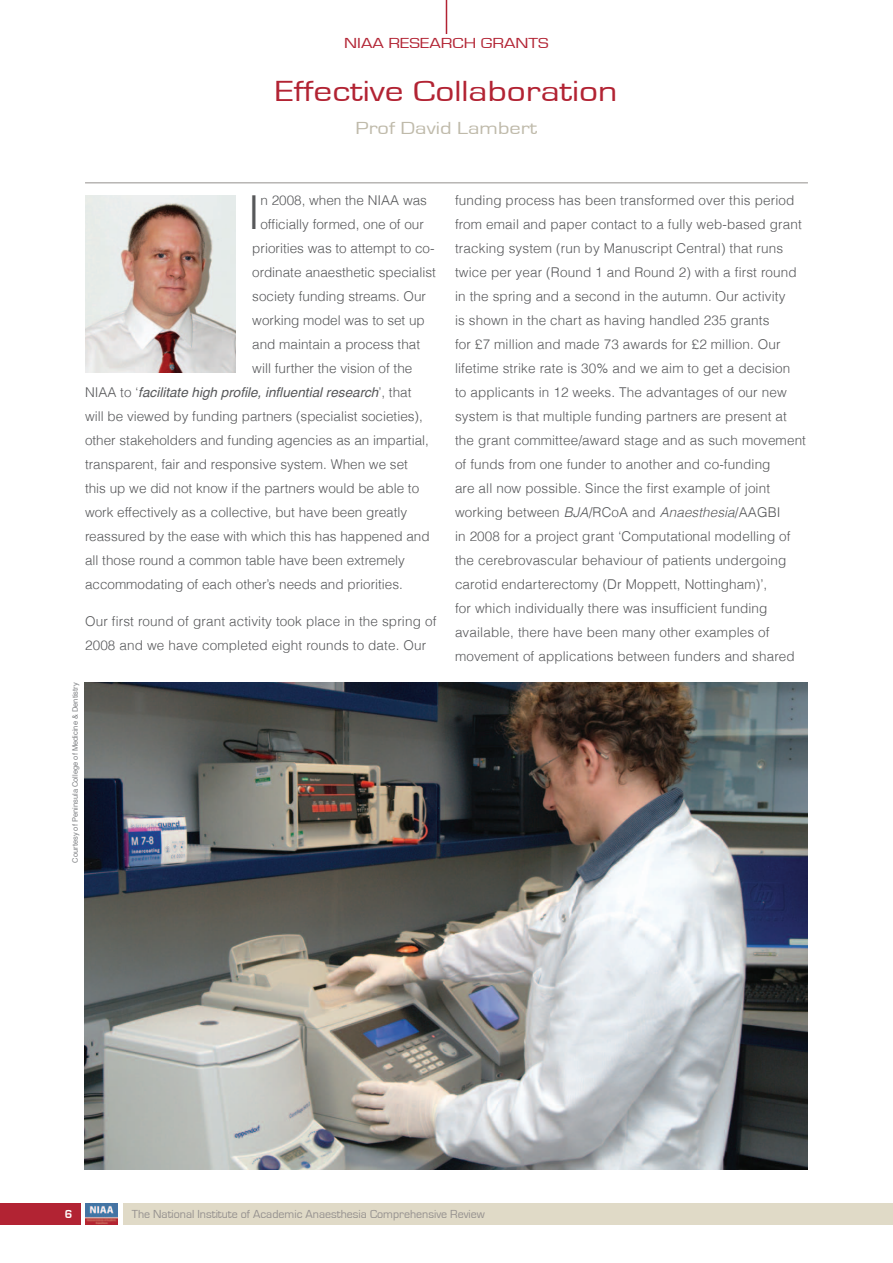
<style>
.page{position:relative;width:893px;height:1263px;background:#fff}
.page>*{position:absolute;margin:0;border:0;box-sizing:border-box;transform-origin:0 0}
.t1{font:300 46.8px "Helvetica";color:#57585a}
.t2{font:30px "Eurostile";color:#b22333;scale:1.25 1}
.t3{font:18px "Eurostile";color:#bfbaaa;scale:1.25 1}
.t4{font:15px "Eurostile";color:#b22333;scale:1.25 1}
.t5{font:300 13.5px/24px "Helvetica";letter-spacing:.01em;color:#57585a}
.t6{font:italic 13.5px "Helvetica";color:#57585a}
.t7{font:12px "Eurostile";color:#94908e}
.t8{font:700 12px "Eurostile";color:#fff}
.t9{font:7.5px "Helvetica";color:#808285}
.s1{font-weight:300;font-style:normal}
.s2{font-style:italic}
</style>
<div class="page">
<div style="left:0;top:1203px;width:81px;height:22px;background:#b22333"></div>
<img style="left:85px;top:1203px;width:33px;height:22px">
<div style="left:123px;top:1203px;width:770px;height:22px;background:#e0dac7"></div>
<hr style="left:85px;top:182px;width:723px;height:1px;background:#94908e">
<hr style="left:446px;top:0;width:1px;height:34px;background:#b22333">
<img style="left:85px;top:196px;width:150px;height:176px">
<img style="left:85px;top:682px;width:723px;height:487px">
<p class="t4" style="left:344px;top:35px;width:165px">NIAA RESEARCH GRANTS</p>
<h2 class="t2" style="left:275px;top:75px;width:275px">Effective Collaboration</h2>
<h3 class="t3" style="left:355px;top:118px;width:147px">Prof David Lambert</h3>
<h1 class="t1" style="left:247px;top:183px;width:15px">I</h1>
<p class="t5" style="left:260px;top:188px;width:168px">n 2008, when the NIAA was</p>
<p class="t5" style="left:260px;top:212px;width:165px">officially formed, one of our</p>
<p class="t5" style="left:252px;top:236px;width:184px">priorities was to attempt to co-</p>
<p class="t5" style="left:252px;top:260px;width:185px">ordinate anaesthetic specialist</p>
<p class="t5" style="left:252px;top:284px;width:175px">society funding streams. Our</p>
<p class="t5" style="left:252px;top:308px;width:174px">working model was to set up</p>
<p class="t5" style="left:252px;top:332px;width:169px">and maintain a process that</p>
<p class="t5" style="left:252px;top:356px;width:162px">will further the vision of the</p>
<p class="t6" style="left:85px;top:382px;width:328px"><span class="s1">NIAA to ‘</span>facilitate high profile, influential research<span class="s1">’, that</span></p>
<p class="t5" style="left:85px;top:404px;width:339px">will be viewed by funding partners (specialist societies),</p>
<p class="t5" style="left:85px;top:428px;width:345px">other stakeholders and funding agencies as an impartial,</p>
<p class="t5" style="left:85px;top:452px;width:324px">transparent, fair and responsive system. When we set</p>
<p class="t5" style="left:85px;top:476px;width:336px">this up we did not know if the partners would be able to</p>
<p class="t5" style="left:85px;top:500px;width:324px">work effectively as a collective, but have been greatly</p>
<p class="t5" style="left:85px;top:524px;width:346px">reassured by the ease with which this has happened and</p>
<p class="t5" style="left:85px;top:548px;width:321px">all those round a common table have been extremely</p>
<p class="t5" style="left:85px;top:572px;width:319px">accommodating of each other’s needs and priorities.</p>
<p class="t5" style="left:85px;top:609px;width:353px">Our first round of grant activity took place in the spring of<br>2008 and we have completed eight rounds to date. Our</p>
<p class="t9" style="left:69px;top:863px;width:182px;rotate:-90deg">Courtesy of Peninsula College of Medicine &amp; Dentistry</p>
<p class="t5" style="left:455px;top:188px;width:353px">funding process has been transformed over this period from email and paper contact to a fully web-based grant tracking system (run by Manuscript Central) that runs twice per year (Round 1 and Round 2) with a first round in the spring and a second in the autumn. Our activity<br>is shown in the chart as having handled 235 grants<br>for £7 million and made 73 awards for £2 million. Our lifetime strike rate is 30% and we aim to get a decision<br>to applicants in 12 weeks. The advantages of our new system is that multiple funding partners are present at the grant committee/award stage and as such movement of funds from one funder to another and co-funding<br>are all now possible. Since the first example of joint working between <span class="s2">BJA</span>/RCoA and <span class="s2">Anaesthesia</span>/AAGBI<br>in 2008 for a project grant ‘Computational modelling of the cerebrovascular behaviour of patients undergoing carotid endarterectomy (Dr Moppett, Nottingham)’,<br>for which individually there was insufficient funding available, there have been many other examples of movement of applications between funders and shared</p>
<p class="t8" style="left:65px;top:1207px;width:9px">6</p>
<p class="t7" style="left:132px;top:1208px;width:355px">The National Institute of Academic Anaesthesia Comprehensive Review</p>
</div>
